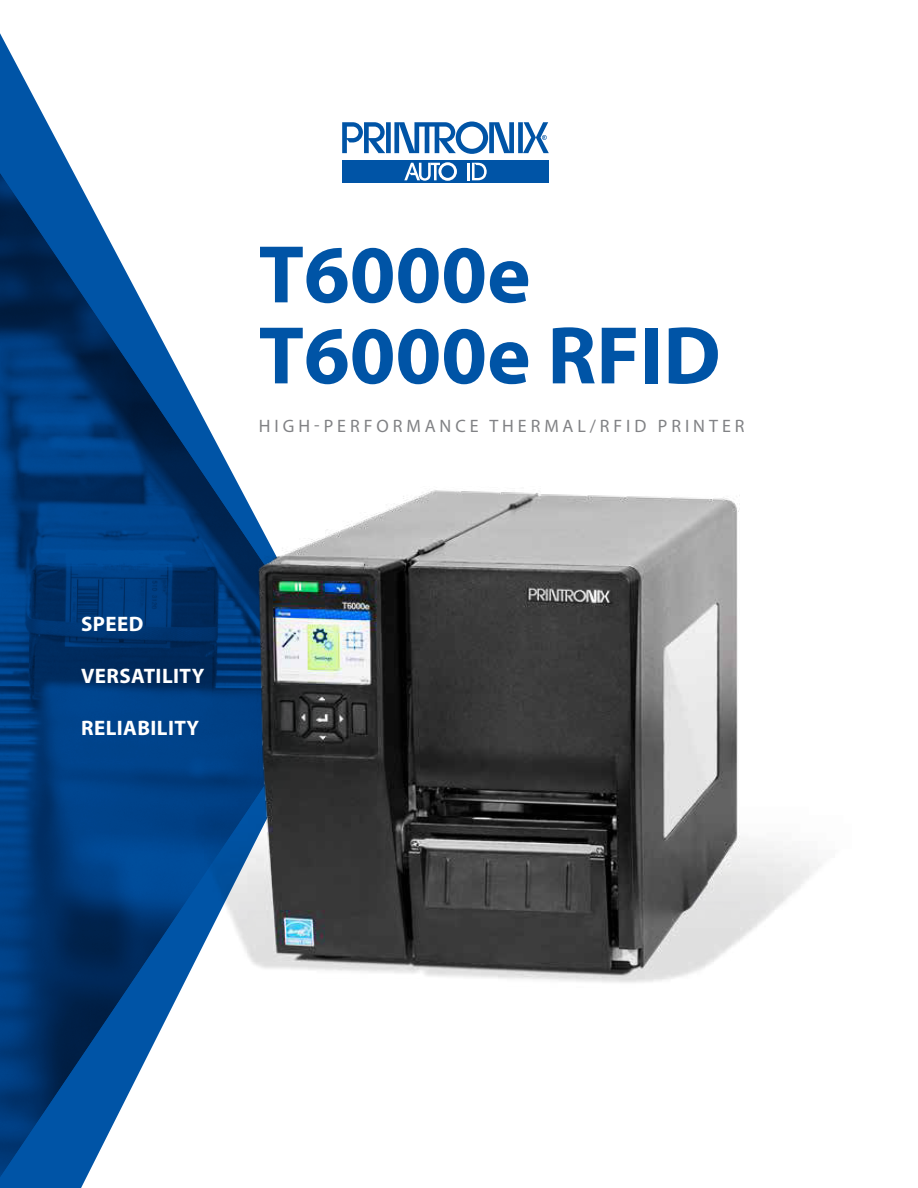
<style>
.page{position:relative;width:918px;height:1188px;background:#fff}
.page>*{position:absolute;margin:0;border:0;box-sizing:border-box;transform-origin:0 0}
.t1{font:700 82.5px/81px "Myriad Pro";color:#0054a6}
.t2{font:700 21px "Myriad Pro";letter-spacing:.02em;color:#fff}
.t3{font:18px "Myriad Pro";letter-spacing:.22em;color:#818285}
</style>
<div class="page">
<svg style="left:0;top:33px;width:64px;height:120px"></svg>
<img style="left:0;top:153px;width:227px;height:1035px">
<div style="left:342px;top:160px;width:207px;height:23px;background:#0054a6"></div>
<svg style="left:342px;top:122px;width:207px;height:32px"></svg>
<hr style="left:467px;top:163px;width:3px;height:17px;background:#fff">
<svg style="left:472px;top:163px;width:15px;height:17px"></svg>
<svg style="left:404px;top:162px;width:53px;height:19px"></svg>
<img style="left:154px;top:462px;width:667px;height:631px">
<h1 class="t1" style="left:259px;top:241px;width:463px">T6000e<br>T6000e RFID</h1>
<p class="t3" style="left:259px;top:419px;width:487px">HIGH-PERFORMANCE THERMAL/RFID PRINTER</p>
<p class="t2" style="left:81px;top:616px;width:64px">SPEED</p>
<p class="t2" style="left:81px;top:668px;width:125px">VERSATILITY</p>
<p class="t2" style="left:81px;top:720px;width:120px">RELIABILITY</p>
</div>
